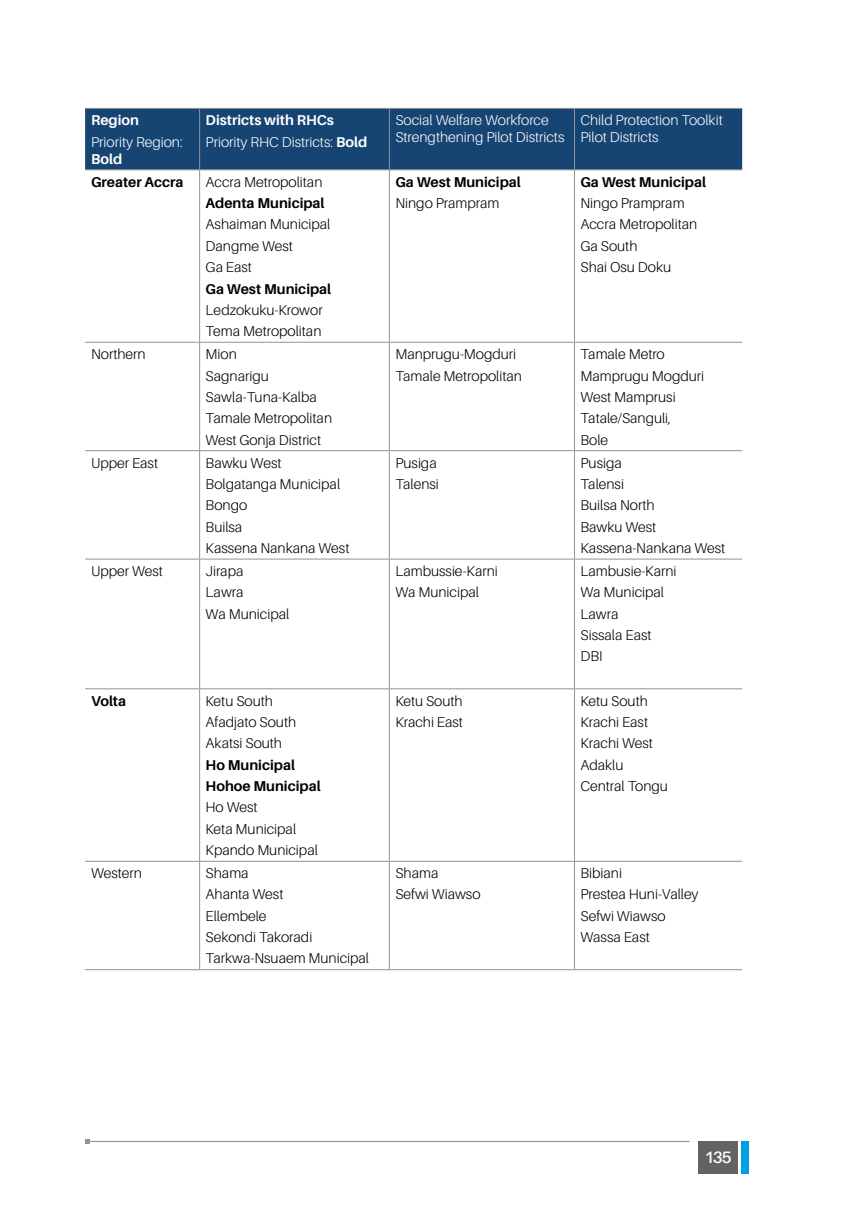
<style>
.page{position:relative;width:851px;height:1212px;background:#fff}
.page>*{position:absolute;margin:0;border:0;box-sizing:border-box;transform-origin:0 0}
.t1{font:600 16.5px "Aileron";color:#fff}
.t2{font:300 14.25px/21.3px "Aileron";color:#000}
.t3{font:700 14.25px/21.3px "Aileron";color:#000}
.t4{font:300 14.25px/17.1px "Aileron";color:#fff}
.t5{font:700 14.25px/21.3px "Aileron";color:#fff}
.s1{font-weight:300}
</style>
<div class="page">
<hr style="left:87px;top:1141px;width:602px;height:1px;background:#929292">
<svg style="left:85px;top:1139px;width:5px;height:5px"></svg>
<div style="left:85px;top:109px;width:657px;height:60px;background:#174573"></div>
<hr style="left:85px;top:108px;width:114px;height:1px;background:#929292">
<hr style="left:199px;top:108px;width:190px;height:1px;background:#929292">
<hr style="left:199px;top:109px;width:1px;height:60px;background:#929292">
<hr style="left:389px;top:108px;width:185px;height:1px;background:#929292">
<hr style="left:389px;top:109px;width:1px;height:60px;background:#929292">
<hr style="left:574px;top:108px;width:168px;height:1px;background:#929292">
<hr style="left:574px;top:109px;width:1px;height:60px;background:#929292">
<hr style="left:85px;top:169px;width:114px;height:1px;background:#929292">
<hr style="left:199px;top:169px;width:190px;height:1px;background:#929292">
<hr style="left:389px;top:169px;width:185px;height:1px;background:#929292">
<hr style="left:574px;top:169px;width:168px;height:1px;background:#929292">
<hr style="left:199px;top:170px;width:1px;height:172px;background:#929292">
<hr style="left:389px;top:170px;width:1px;height:172px;background:#929292">
<hr style="left:574px;top:170px;width:1px;height:172px;background:#929292">
<hr style="left:85px;top:342px;width:114px;height:1px;background:#929292">
<hr style="left:199px;top:342px;width:190px;height:1px;background:#929292">
<hr style="left:199px;top:343px;width:1px;height:107px;background:#929292">
<hr style="left:389px;top:342px;width:185px;height:1px;background:#929292">
<hr style="left:389px;top:343px;width:1px;height:107px;background:#929292">
<hr style="left:574px;top:342px;width:168px;height:1px;background:#929292">
<hr style="left:574px;top:343px;width:1px;height:107px;background:#929292">
<hr style="left:85px;top:450px;width:114px;height:1px;background:#929292">
<hr style="left:199px;top:450px;width:190px;height:1px;background:#929292">
<hr style="left:199px;top:451px;width:1px;height:108px;background:#929292">
<hr style="left:389px;top:450px;width:185px;height:1px;background:#929292">
<hr style="left:389px;top:451px;width:1px;height:108px;background:#929292">
<hr style="left:574px;top:450px;width:168px;height:1px;background:#929292">
<hr style="left:574px;top:451px;width:1px;height:108px;background:#929292">
<hr style="left:85px;top:559px;width:114px;height:1px;background:#929292">
<hr style="left:199px;top:559px;width:190px;height:1px;background:#929292">
<hr style="left:199px;top:559px;width:1px;height:129px;background:#929292">
<hr style="left:389px;top:559px;width:185px;height:1px;background:#929292">
<hr style="left:389px;top:559px;width:1px;height:129px;background:#929292">
<hr style="left:574px;top:559px;width:168px;height:1px;background:#929292">
<hr style="left:574px;top:559px;width:1px;height:129px;background:#929292">
<hr style="left:85px;top:688px;width:114px;height:1px;background:#929292">
<hr style="left:199px;top:688px;width:190px;height:1px;background:#929292">
<hr style="left:199px;top:689px;width:1px;height:172px;background:#929292">
<hr style="left:389px;top:688px;width:185px;height:1px;background:#929292">
<hr style="left:389px;top:689px;width:1px;height:172px;background:#929292">
<hr style="left:574px;top:688px;width:168px;height:1px;background:#929292">
<hr style="left:574px;top:689px;width:1px;height:172px;background:#929292">
<hr style="left:85px;top:861px;width:114px;height:1px;background:#929292">
<hr style="left:199px;top:861px;width:190px;height:1px;background:#929292">
<hr style="left:199px;top:862px;width:1px;height:107px;background:#929292">
<hr style="left:389px;top:861px;width:185px;height:1px;background:#929292">
<hr style="left:389px;top:862px;width:1px;height:107px;background:#929292">
<hr style="left:574px;top:861px;width:168px;height:1px;background:#929292">
<hr style="left:574px;top:862px;width:1px;height:107px;background:#929292">
<hr style="left:85px;top:969px;width:114px;height:1px;background:#929292">
<hr style="left:199px;top:969px;width:190px;height:1px;background:#929292">
<hr style="left:389px;top:969px;width:185px;height:1px;background:#929292">
<hr style="left:574px;top:969px;width:168px;height:1px;background:#929292">
<div style="left:698px;top:1141px;width:40px;height:33px;background:#646363"></div>
<div style="left:740px;top:1141px;width:8px;height:33px;background:#009ee3"></div>
<p class="t5" style="left:91px;top:110px;width:49px">Region</p>
<p class="t4" style="left:91px;top:133px;width:93px">Priority Region:</p>
<p class="t5" style="left:91px;top:148px;width:33px">Bold</p>
<p class="t5" style="left:205px;top:110px;width:163px">Districts with RHCs<br><span class="s1">Priority RHC Districts:</span> Bold</p>
<p class="t4" style="left:395px;top:112px;width:170px">Social Welfare Workforce<br>Strengthening Pilot Districts</p>
<p class="t4" style="left:580px;top:112px;width:144px">Child Protection Toolkit<br>Pilot Districts</p>
<p class="t3" style="left:91px;top:171px;width:94px">Greater Accra</p>
<p class="t2" style="left:205px;top:171px;width:118px">Accra Metropolitan</p>
<p class="t3" style="left:205px;top:193px;width:120px">Adenta Municipal</p>
<p class="t2" style="left:205px;top:214px;width:126px">Ashaiman Municipal<br>Dangme West<br>Ga East</p>
<p class="t3" style="left:205px;top:278px;width:127px">Ga West Municipal</p>
<p class="t2" style="left:205px;top:299px;width:118px">Ledzokuku-Krowor<br>Tema Metropolitan</p>
<p class="t3" style="left:395px;top:171px;width:127px">Ga West Municipal</p>
<p class="t2" style="left:395px;top:193px;width:106px">Ningo Prampram</p>
<p class="t3" style="left:580px;top:171px;width:127px">Ga West Municipal</p>
<p class="t2" style="left:580px;top:193px;width:118px">Ningo Prampram<br>Accra Metropolitan<br>Ga South<br>Shai Osu Doku</p>
<p class="t2" style="left:91px;top:344px;width:56px">Northern</p>
<p class="t2" style="left:205px;top:344px;width:128px">Mion<br>Sagnarigu<br>Sawla-Tuna-Kalba<br>Tamale Metropolitan<br>West Gonja District</p>
<p class="t2" style="left:395px;top:344px;width:128px">Manprugu-Mogduri<br>Tamale Metropolitan</p>
<p class="t2" style="left:580px;top:344px;width:125px">Tamale Metro<br>Mamprugu Mogduri<br>West Mamprusi<br>Tatale/Sanguli,<br>Bole</p>
<p class="t2" style="left:91px;top:452px;width:68px">Upper East</p>
<p class="t2" style="left:205px;top:452px;width:145px">Bawku West<br>Bolgatanga Municipal<br>Bongo<br>Builsa<br>Kassena Nankana West</p>
<p class="t2" style="left:395px;top:452px;width:45px">Pusiga<br>Talensi</p>
<p class="t2" style="left:580px;top:452px;width:146px">Pusiga<br>Talensi<br>Builsa North<br>Bawku West<br>Kassena-Nankana West</p>
<p class="t2" style="left:91px;top:560px;width:73px">Upper West</p>
<p class="t2" style="left:205px;top:560px;width:85px">Jirapa<br>Lawra<br>Wa Municipal</p>
<p class="t2" style="left:395px;top:560px;width:104px">Lambussie-Karni<br>Wa Municipal</p>
<p class="t2" style="left:580px;top:560px;width:98px">Lambusie-Karni<br>Wa Municipal<br>Lawra<br>Sissala East<br>DBI</p>
<p class="t3" style="left:91px;top:690px;width:37px">Volta</p>
<p class="t2" style="left:205px;top:690px;width:92px">Ketu South<br>Afadjato South<br>Akatsi South</p>
<p class="t3" style="left:205px;top:754px;width:117px">Ho Municipal<br>Hohoe Municipal</p>
<p class="t2" style="left:205px;top:797px;width:114px">Ho West<br>Keta Municipal<br>Kpando Municipal</p>
<p class="t2" style="left:395px;top:690px;width:69px">Ketu South<br>Krachi East</p>
<p class="t2" style="left:580px;top:690px;width:89px">Ketu South<br>Krachi East<br>Krachi West<br>Adaklu<br>Central Tongu</p>
<p class="t2" style="left:91px;top:862px;width:52px">Western</p>
<p class="t2" style="left:205px;top:862px;width:165px">Shama<br>Ahanta West<br>Ellembele<br>Sekondi Takoradi<br>Tarkwa-Nsuaem Municipal</p>
<p class="t2" style="left:395px;top:862px;width:87px">Shama<br>Sefwi Wiawso</p>
<p class="t2" style="left:580px;top:862px;width:120px">Bibiani<br>Prestea Huni-Valley<br>Sefwi Wiawso<br>Wassa East</p>
<p class="t1" style="left:704px;top:1148px;width:29px">135</p>
</div>
